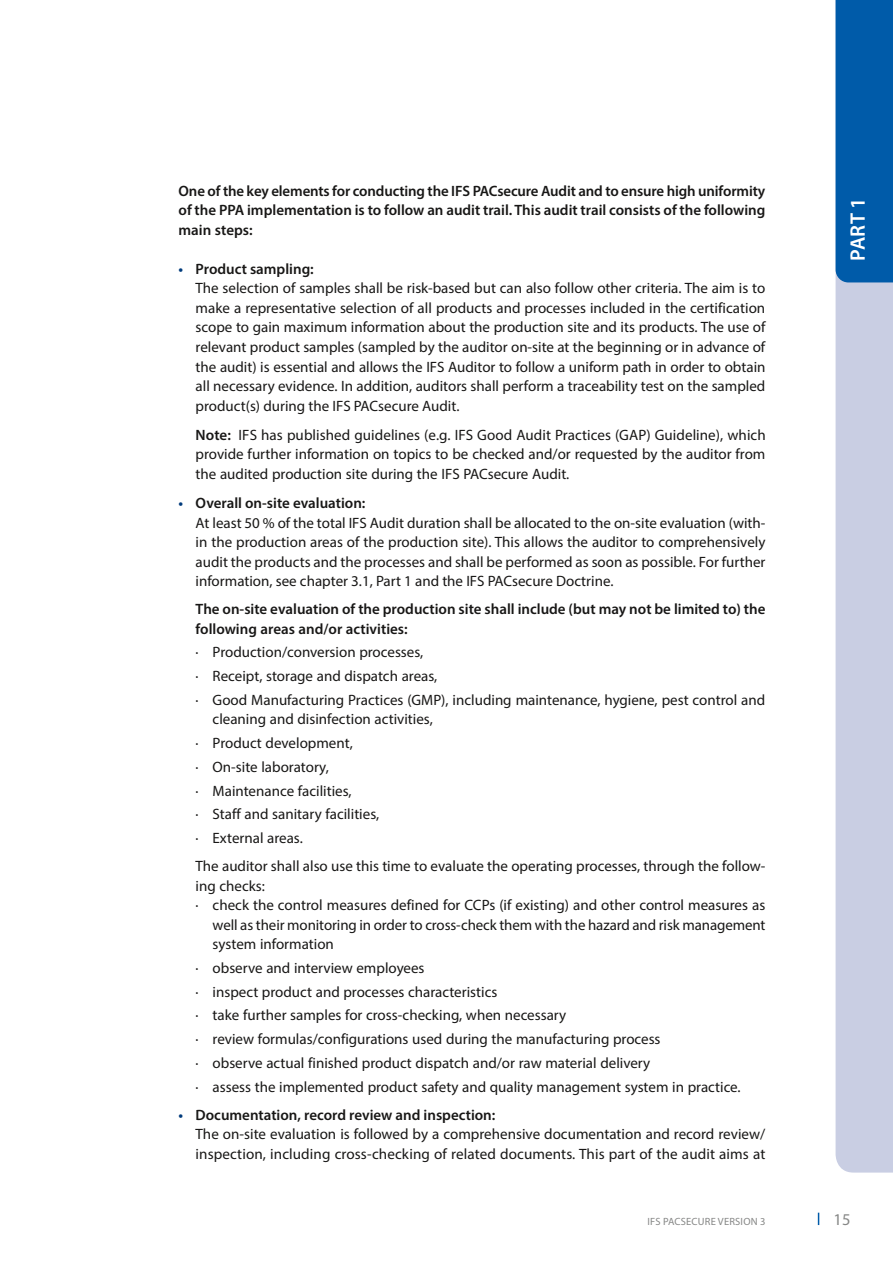
<style>
.page{position:relative;width:893px;height:1263px;background:#fff}
.page>*{position:absolute;margin:0;border:0;box-sizing:border-box;transform-origin:0 0}
.t1{font:600 21px "Myriad Pro";color:#fff}
.t2{font:16.5px "Myriad Pro";color:#868786}
.t3{font:15px/19.5px "Myriad Pro";color:#181716}
.t4{font:600 15px/19.5px "Myriad Pro";color:#181716;text-align:justify}
.t5{font:10.5px "Myriad Pro";letter-spacing:.02em;color:#868786}
.s1{font-weight:600;color:#003b7c}
.s2{font-weight:600}
</style>
<div class="page">
<svg style="left:818px;top:1213px;width:1px;height:12px"></svg>
<div style="left:836px;top:282px;width:57px;height:890px;background:#c9cee3"></div>
<div style="left:836px;top:0;width:57px;height:282px;background:#005ba9"></div>
<p class="t4" style="left:179px;top:181px;width:588px">One of the key elements for conducting the IFS PACsecure Audit and to ensure high uniformity of the PPA implementation is to follow an audit trail. This audit trail consists of the following main steps:</p>
<p class="t3" style="left:196px;top:259px;width:571px;text-indent:-17px"><span class="s1">•</span> <span class="s2">Product sampling:<br></span>The selection of samples shall be risk-based but can also follow other criteria. The aim is to make a representative selection of all products and processes included in the certification scope to gain maximum information about the production site and its products. The use of relevant product samples (sampled by the auditor on-site at the beginning or in advance of the audit) is essential and allows the IFS Auditor to follow a uniform path in order to obtain all necessary evidence. In addition, auditors shall perform a traceability test on the sampled product(s) during the IFS PACsecure Audit.</p>
<p class="t3" style="left:196px;top:425px;width:572px;text-align:justify"><span class="s2">Note:</span> IFS has published guidelines (e.g. IFS Good Audit Practices (GAP) Guideline), which provide further information on topics to be checked and/or requested by the auditor from the audited production site during the IFS PACsecure Audit.</p>
<p class="t3" style="left:196px;top:493px;width:571px;text-indent:-17px"><span class="s1">•</span> <span class="s2">Overall on-site evaluation:<br></span>At least 50 % of the total IFS Audit duration shall be allocated to the on-site evaluation (with&shy;in the production areas of the production site). This allows the auditor to comprehensively audit the products and the processes and shall be performed as soon as possible. For further information, see chapter 3.1, Part 1 and the IFS PACsecure Doctrine.</p>
<p class="t4" style="left:196px;top:599px;width:571px">The on-site evaluation of the production site shall include (but may not be limited to) the following areas and/or activities:</p>
<p class="t3" style="left:196px;top:640px;width:571px;line-height:23.7px">· Production/conversion processes,<br>· Receipt, storage and dispatch areas,<br>· Good Manufacturing Practices (GMP), including maintenance, hygiene, pest control and</p>
<p class="t3" style="left:196px;top:707px;width:239px;line-height:23.7px;text-indent:17px">cleaning and disinfection activities, · Product development,<br>· On-site laboratory,<br>· Maintenance facilities,<br>· Staff and sanitary facilities,<br>· External areas.</p>
<p class="t3" style="left:196px;top:856px;width:571px">The auditor shall also use this time to evaluate the operating processes, through the follow-</p>
<p class="t3" style="left:196px;top:875px;width:71px">ing checks:</p>
<p class="t3" style="left:196px;top:895px;width:571px">· check the control measures defined for CCPs (if existing) and other control measures as</p>
<p class="t3" style="left:213px;top:914px;width:554px">well as their monitoring in order to cross-check them with the hazard and risk management</p>
<p class="t3" style="left:213px;top:934px;width:123px">system information</p>
<p class="t3" style="left:196px;top:956px;width:547px;line-height:23.7px">· observe and interview employees<br>· inspect product and processes characteristics<br>· take further samples for cross-checking, when necessary<br>· review formulas/configurations used during the manufacturing process<br>· observe actual finished product dispatch and/or raw material delivery<br>· assess the implemented product safety and quality management system in practice.</p>
<p class="t3" style="left:196px;top:1104px;width:571px;text-indent:-17px"><span class="s1">•</span> <span class="s2">Documentation, record review and inspection:<br></span>The on-site evaluation is followed by a comprehensive documentation and record review/ inspection, including cross-checking of related documents. This part of the audit aims at</p>
<h1 class="t1" style="left:844px;top:261px;width:65px;rotate:-90deg">PART 1</h1>
<p class="t5" style="left:647px;top:1215px;width:119px">IFS PACSECURE VERSION 3</p>
<p class="t2" style="left:833px;top:1209px;width:18px">15</p>
</div>
